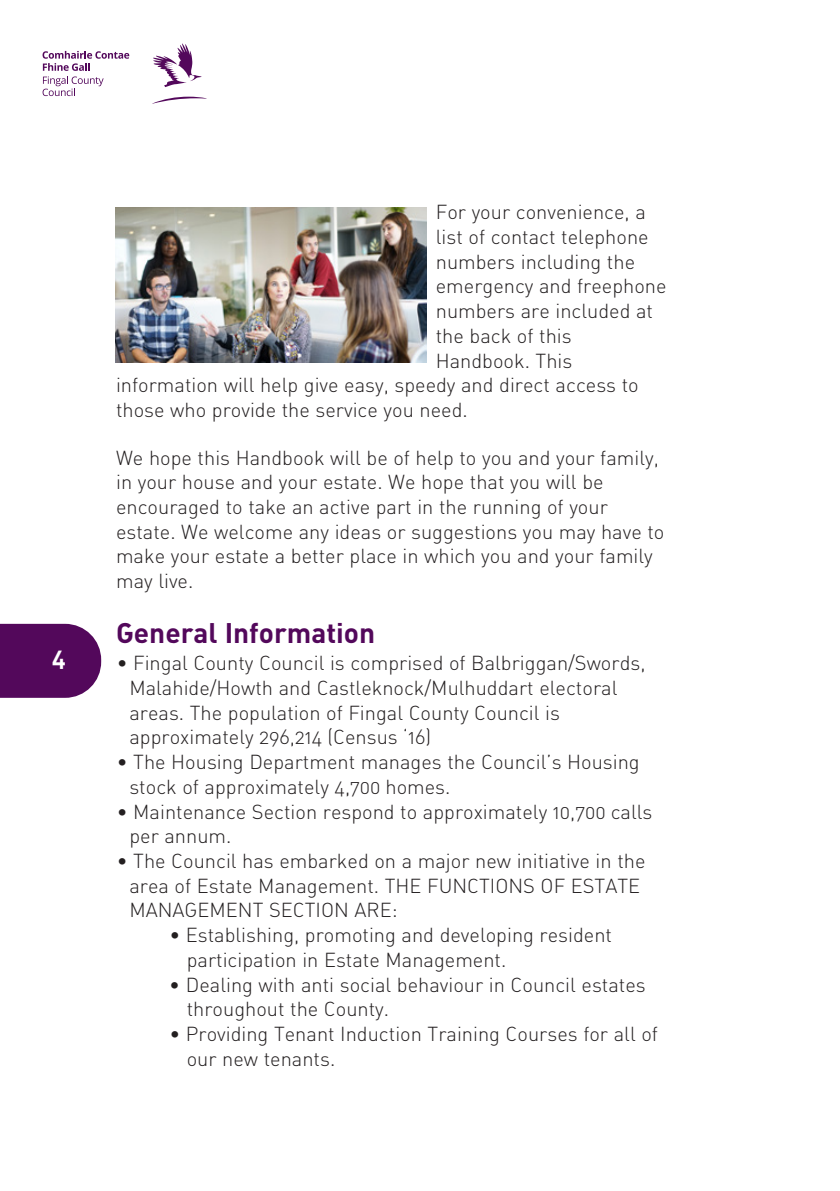
<style>
.page{position:relative;width:840px;height:1191px;background:#fff}
.page>*{position:absolute;margin:0;border:0;box-sizing:border-box;transform-origin:0 0}
.t1{font:700 28px "Fingal Sans";color:#53085b}
.t2{font:700 24px "Fingal Sans";color:#fff}
.t3{font:300 20px/24.8px "Fingal Sans";color:#231f20}
</style>
<div class="page">
<svg style="left:0;top:50px;width:427px;height:648px"></svg>
<svg style="left:153px;top:43px;width:48px;height:44px"></svg>
<svg style="left:152px;top:97px;width:54px;height:7px"></svg>
<svg style="left:43px;top:51px;width:86px;height:45px"></svg>
<img style="left:116px;top:207px;width:310px;height:155px">
<p class="t2" style="left:52px;top:641px;width:16px">4</p>
<p class="t3" style="left:435px;top:199px;width:211px">For your convenience, a</p>
<p class="t3" style="left:435px;top:224px;width:214px">list of contact telephone</p>
<p class="t3" style="left:435px;top:249px;width:201px">numbers including the</p>
<p class="t3" style="left:435px;top:274px;width:232px">emergency and freephone</p>
<p class="t3" style="left:435px;top:298px;width:219px">numbers are included at</p>
<p class="t3" style="left:435px;top:323px;width:137px">the back of this</p>
<p class="t3" style="left:435px;top:348px;width:138px">Handbook. This</p>
<p class="t3" style="left:116px;top:372px;width:524px">information will help give easy, speedy and direct access to</p>
<p class="t3" style="left:116px;top:397px;width:353px">those who provide the service you need.</p>
<p class="t3" style="left:116px;top:445px;width:549px">We hope this Handbook will be of help to you and your family, in your house and your estate. We hope that you will be encouraged to take an active part in the running of your estate. We welcome any ideas or suggestions you may have to make your estate a better place in which you and your family may live.</p>
<p class="t1" style="left:116px;top:614px;width:260px">General Information</p>
<p class="t3" style="left:129px;top:650px;width:517px;text-indent:-13px">• Fingal County Council is comprised of Balbriggan/Swords, Malahide/Howth and Castleknock/Mulhuddart electoral areas. The population of Fingal County Council is approximately 296,214 (Census ‘16)</p>
<p class="t3" style="left:129px;top:749px;width:511px;text-indent:-13px">• The Housing Department manages the Council’s Housing stock of approximately 4,700 homes.</p>
<p class="t3" style="left:129px;top:798px;width:524px;text-indent:-13px">• Maintenance Section respond to approximately 10,700 calls per annum.</p>
<p class="t3" style="left:129px;top:848px;width:517px;text-indent:-13px">• The Council has embarked on a major new initiative in the area of Estate Management. THE FUNCTIONS OF ESTATE<br>MANAGEMENT SECTION ARE:</p>
<p class="t3" style="left:186px;top:922px;width:426px;text-indent:-17px">• Establishing, promoting and developing resident participation in Estate Management.</p>
<p class="t3" style="left:187px;top:971px;width:460px;text-indent:-17px">• Dealing with anti social behaviour in Council estates throughout the County.</p>
<p class="t3" style="left:186px;top:1021px;width:472px;text-indent:-17px">• Providing Tenant Induction Training Courses for all of our new tenants.</p>
</div>
